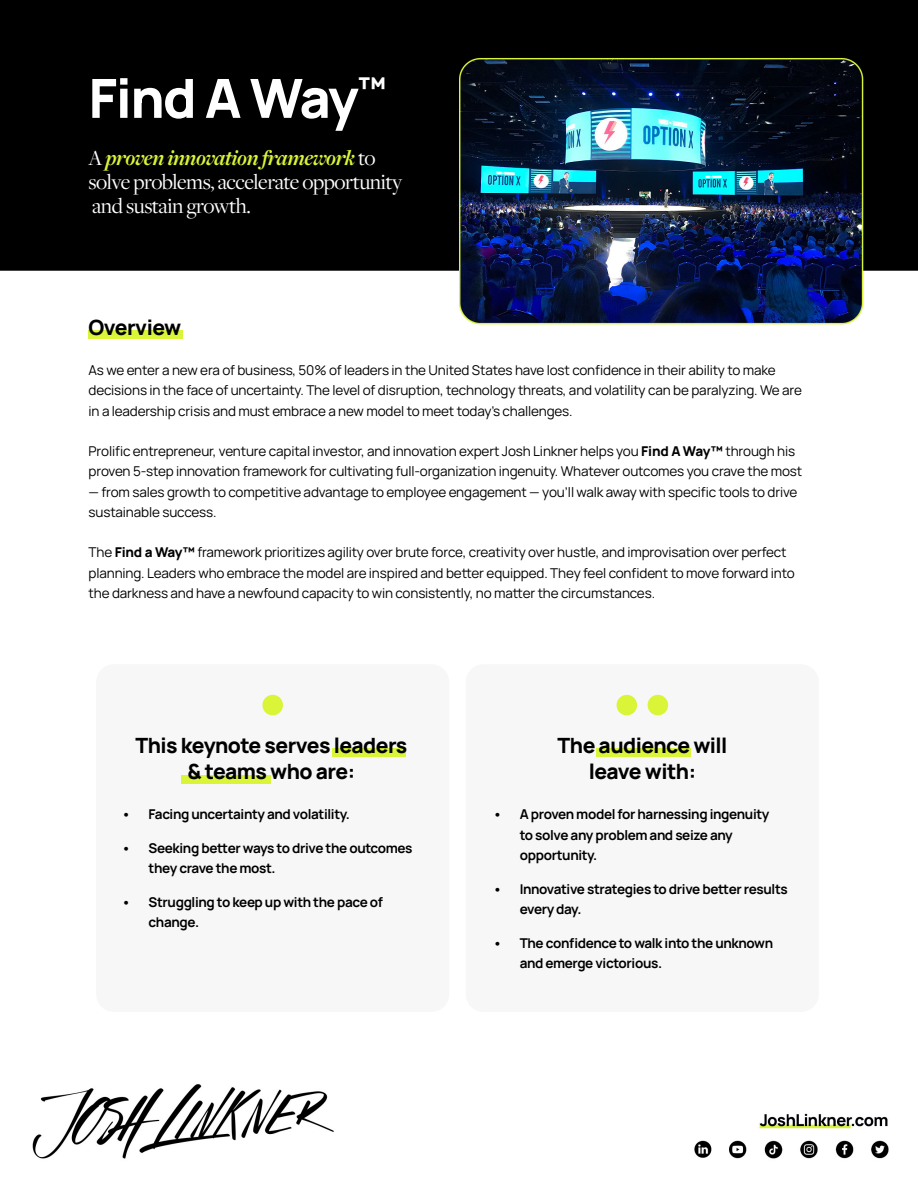
<style>
.page{position:relative;width:918px;height:1188px;background:#fff}
.page>*{position:absolute;margin:0;border:0;box-sizing:border-box;transform-origin:0 0}
.t1{font:800 54px "Manrope";letter-spacing:-.035em;color:#fff}
.t2{font:22.5px/24px "Freight Disp Pro";letter-spacing:-.02em;color:#fff}
.t3{font:800 21px/26.2px "Manrope";letter-spacing:-.025em;color:#000;text-align:center}
.t4{font:13.5px/20.2px "Manrope";letter-spacing:-.01em;color:#000}
.t5{font:700 13.5px/20.2px "Manrope";letter-spacing:-.025em;color:#000}
.s1{font-weight:700;font-style:italic;color:#daf438}
.s2{font-weight:800}
</style>
<div class="page">
<img style="left:0;top:0;width:918px;height:1159px">
<div style="left:466px;top:664px;width:353px;height:348px;background:#f7f7f7;border-radius:18px"></div>
<div style="left:96px;top:664px;width:353px;height:348px;background:#f7f7f7;border-radius:18px"></div>
<div style="left:333px;top:749px;width:73px;height:8px;background:#daf438"></div>
<div style="left:262px;top:695px;width:21px;height:20px;background:#daf438;border-radius:50%"></div>
<div style="left:181px;top:776px;width:90px;height:8px;background:#daf438"></div>
<div style="left:596px;top:749px;width:94px;height:8px;background:#daf438"></div>
<div style="left:617px;top:695px;width:20px;height:20px;background:#daf438;border-radius:50%"></div>
<div style="left:648px;top:695px;width:20px;height:20px;background:#daf438;border-radius:50%"></div>
<div style="left:89px;top:330px;width:94px;height:9px;background:#daf438"></div>
<h1 class="t1" style="left:89px;top:60px;width:300px">Find A Way<sup>™</sup></h1>
<h2 class="t2" style="left:89px;top:146px;width:315px">A <span class="s1">proven innovation framework</span> to solve problems, accelerate opportunity and sustain growth.</h2>
<h3 class="t3" style="left:89px;top:313px;width:94px">Overview</h3>
<p class="t4" style="left:89px;top:360px;width:715px">As we enter a new era of business, 50% of leaders in the United States have lost confidence in their ability to make decisions in the face of uncertainty. The level of disruption, technology threats, and volatility can be paralyzing. We are in a leadership crisis and must embrace a new model to meet today’s challenges.</p>
<p class="t4" style="left:89px;top:441px;width:715px">Prolific entrepreneur, venture capital investor, and innovation expert Josh Linkner helps you <span class="s2">Find A Way™</span> through his proven 5-step innovation framework for cultivating full-organization ingenuity. Whatever outcomes you crave the most</p>
<p class="t4" style="left:89px;top:481px;width:710px">— from sales growth to competitive advantage to employee engagement — you’ll walk away with specific tools to drive sustainable success.</p>
<p class="t4" style="left:89px;top:542px;width:708px">The <span class="s2">Find a Way™</span> framework prioritizes agility over brute force, creativity over hustle, and improvisation over perfect planning. Leaders who embrace the model are inspired and better equipped. They feel confident to move forward into the darkness and have a newfound capacity to win consistently, no matter the circumstances.</p>
<h3 class="t3" style="left:135px;top:731px;width:273px">This keynote serves leaders &amp; teams who are:</h3>
<p class="t5" style="left:122px;top:804px;width:230px">• Facing uncertainty and volatility.</p>
<p class="t5" style="left:148px;top:838px;width:266px;text-indent:-27px">• Seeking better ways to drive the outcomes they crave the most.</p>
<p class="t5" style="left:148px;top:892px;width:236px;text-indent:-27px">• Struggling to keep up with the pace of change.</p>
<h3 class="t3" style="left:558px;top:731px;width:171px">The audience will leave with:</h3>
<p class="t5" style="left:520px;top:804px;width:251px;text-indent:-27px">• A proven model for harnessing ingenuity to solve any problem and seize any opportunity.</p>
<p class="t5" style="left:520px;top:878px;width:270px;text-indent:-27px">• Innovative strategies to drive better results every day.</p>
<p class="t5" style="left:520px;top:932px;width:255px;text-indent:-27px">• The confidence to walk into the unknown and emerge victorious.</p>
</div>
